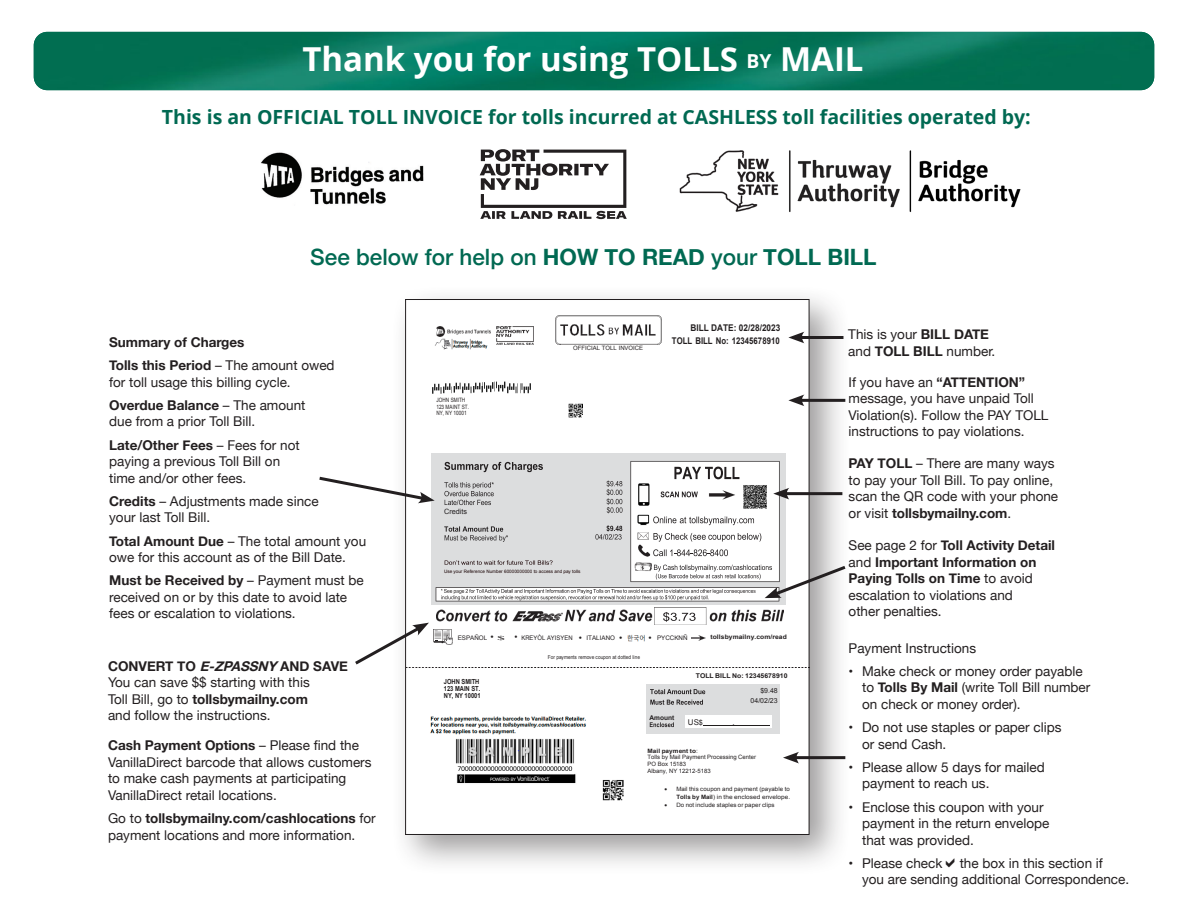
<style>
.page{position:relative;width:1188px;height:918px;background:#fff}
.page>*{position:absolute;margin:0;border:0;box-sizing:border-box;transform-origin:0 0}
.t1{font:700 33px "Open Sans";color:#fff}
.t2{font:500 22.5px "Helvetica Neue";color:#006952}
.t3{font:700 19.5px "Open Sans";color:#006952}
.t4{font:13.5px/16.5px "Helvetica Neue";color:#231f20}
.t5{font:700 13.5px "Helvetica Neue";color:#231f20}
.t6{font:700 9.3px/12.1px "Arial";letter-spacing:.005em;color:#231f20;text-align:right;scale:.89 1}
.t7{font:7.95px "Arial";color:#231f20}
.t8{font:7.35px "Arial";color:#231f20}
.t9{font:700 6.9px/7.2px "Arial";color:#231f20;scale:.83 1}
.t10{font:6.9px/9.9px "Arial";color:#231f20;text-align:right}
.t11{font:700 6.6px "Arial";color:#231f20;scale:1.05 1}
.t12{font:700 6.6px "Arial";color:#231f20}
.t13{font:6.3px "Arial";letter-spacing:.005em;color:#231f20;scale:.94 1}
.t14{font:700 6.3px "Arial";letter-spacing:.005em;color:#231f20;scale:1.08 1}
.t15{font:6.3px "Arial";letter-spacing:.005em;color:#231f20}
.t16{font:6px/7.8px "Arial";letter-spacing:.005em;color:#231f20;text-align:right}
.t17{font:6px/6.8px "Arial";letter-spacing:.005em;color:#231f20;scale:1.09 1}
.t18{font:6px/6.8px "Arial";letter-spacing:.005em;color:#231f20;scale:.79 1}
.t19{font:6px "Times New Roman";color:#231f20;scale:2.7 1}
.t20{font:5.25px "Arial";letter-spacing:-.01em;color:#231f20;scale:.9 1}
.t21{font:4.65px "Arial";color:#170001}
.s1{font-size:19.2px}
.s2{font-weight:700}
.s3{font-weight:700;font-style:italic}
.s4{font-size:9.3px}
.s5{font-size:7.35px}
</style>
<div class="page">
<div style="left:390px;top:284px;width:461px;height:592px;background:#231f20;opacity:.45"></div>
<div style="left:406px;top:300px;width:403px;height:534px;background:#fff"></div>
<img style="left:407px;top:667px;width:400px;height:1px">
<img style="left:496px;top:326px;width:37px;height:18px">
<img style="left:437px;top:608px;width:346px;height:16px">
<svg style="left:663px;top:612px;width:33px;height:10px"></svg>
<img style="left:555px;top:315px;width:106px;height:29px">
<img style="left:650px;top:688px;width:60px;height:19px">
<svg style="left:650px;top:689px;width:55px;height:5px"></svg>
<svg style="left:650px;top:700px;width:53px;height:5px"></svg>
<img style="left:649px;top:713px;width:43px;height:17px">
<svg style="left:650px;top:722px;width:24px;height:5px"></svg>
<img style="left:685px;top:716px;width:85px;height:12px">
<hr style="left:703px;top:726px;width:67px;height:1px;background:#211e1e">
<img style="left:434px;top:629px;width:19px;height:15px">
<img style="left:436px;top:326px;width:55px;height:10px">
<img style="left:692px;top:635px;width:14px;height:6px">
<img style="left:568px;top:404px;width:14px;height:14px">
<img style="left:430px;top:716px;width:156px;height:68px">
<img style="left:432px;top:453px;width:353px;height:152px">
<div style="left:444px;top:460px;width:104px;height:56px;background:#dcddde"></div>
<svg style="left:444px;top:462px;width:99px;height:10px"></svg>
<svg style="left:444px;top:482px;width:50px;height:23px"></svg>
<img style="left:606px;top:480px;width:18px;height:35px">
<svg style="left:607px;top:481px;width:16px;height:32px"></svg>
<img style="left:660px;top:464px;width:84px;height:35px">
<svg style="left:674px;top:467px;width:65px;height:12px"></svg>
<svg style="left:661px;top:491px;width:37px;height:6px"></svg>
<img style="left:444px;top:525px;width:66px;height:17px">
<svg style="left:444px;top:526px;width:64px;height:16px"></svg>
<img style="left:595px;top:524px;width:29px;height:17px">
<svg style="left:595px;top:525px;width:27px;height:15px"></svg>
<img style="left:653px;top:515px;width:110px;height:34px">
<svg style="left:653px;top:516px;width:101px;height:9px"></svg>
<svg style="left:653px;top:533px;width:108px;height:9px"></svg>
<img style="left:432px;top:382px;width:99px;height:12px">
<img style="left:602px;top:780px;width:22px;height:21px">
<img style="left:435px;top:339px;width:53px;height:11px">
<img style="left:627px;top:634px;width:18px;height:8px">
<img style="left:261px;top:152px;width:163px;height:53px">
<img style="left:679px;top:150px;width:342px;height:62px">
<svg style="left:480px;top:149px;width:147px;height:70px"></svg>
<hr style="left:799px;top:336px;width:44px;height:3px;background:#231f20">
<svg style="left:788px;top:332px;width:16px;height:11px"></svg>
<hr style="left:784px;top:492px;width:58px;height:3px;background:#231f20">
<svg style="left:773px;top:488px;width:16px;height:12px"></svg>
<hr style="left:793px;top:756px;width:52px;height:3px;background:#231f20">
<svg style="left:783px;top:752px;width:16px;height:12px"></svg>
<hr style="left:799px;top:399px;width:46px;height:3px;background:#231f20">
<svg style="left:788px;top:394px;width:16px;height:12px"></svg>
<svg style="left:441px;top:549px;width:408px;height:51px"></svg>
<svg style="left:319px;top:475px;width:116px;height:28px"></svg>
<svg style="left:355px;top:623px;width:74px;height:44px"></svg>
<img style="left:34px;top:32px;width:1120px;height:58px">
<p class="t1" style="left:302px;top:36px;width:563px">Thank you for using TOLLS <span class="s1">BY</span> MAIL</p>
<p class="t3" style="left:162px;top:103px;width:870px">This is an OFFICIAL TOLL INVOICE for tolls incurred at CASHLESS toll facilities operated by:</p>
<p class="t2" style="left:310px;top:239px;width:568px">See below for help on <span class="s2">HOW TO READ</span> your <span class="s2">TOLL BILL</span></p>
<p class="t5" style="left:109px;top:331px;width:137px">Summary of Charges</p>
<p class="t4" style="left:109px;top:358px;width:227px"><span class="s2">Tolls this Period</span> – The amount owed for toll usage this billing cycle.</p>
<p class="t4" style="left:109px;top:398px;width:198px"><span class="s2">Overdue Balance</span> – The amount due from a prior Toll Bill.</p>
<p class="t4" style="left:109px;top:437px;width:192px"><span class="s2">Late/Other Fees</span> – Fees for not paying a previous Toll Bill on time and/or other fees.</p>
<p class="t4" style="left:109px;top:494px;width:211px"><span class="s2">Credits</span> – Adjustments made since your last Toll Bill.</p>
<p class="t4" style="left:109px;top:533px;width:259px"><span class="s2">Total Amount Due</span> – The total amount you owe for this account as of the Bill Date.</p>
<p class="t4" style="left:109px;top:573px;width:256px"><span class="s2">Must be Received by</span> – Payment must be received on or by this date to avoid late fees or escalation to violations.</p>
<p class="t4" style="left:108px;top:659px;width:241px"><span class="s2">CONVERT TO</span> <span class="s3">E-ZPASSNY</span><span class="s2">AND SAVE<br></span>You can save $$ starting with this<br>Toll Bill, go to <span class="s2">tollsbymailny.com<br></span>and follow the instructions.</p>
<p class="t4" style="left:108px;top:738px;width:265px"><span class="s2">Cash Payment Options</span> – Please find the VanillaDirect barcode that allows customers to make cash payments at participating VanillaDirect retail locations.</p>
<p class="t4" style="left:108px;top:811px;width:269px">Go to <span class="s2">tollsbymailny.com/cashlocations</span> for payment locations and more information.</p>
<p class="t18" style="left:436px;top:396px;width:43px">JOHN SMITH<br>123 MAINT ST.<br>NY, NY 10001</p>
<p class="t16" style="left:573px;top:344px;width:71px">OFFICIAL TOLL INVOICE</p>
<p class="t6" style="left:672px;top:322px;width:123px">BILL DATE: 02/28/2023<br>TOLL BILL No: 12345678910</p>
<p class="t8" style="left:444px;top:506px;width:25px">Credits</p>
<p class="t21" style="left:444px;top:568px;width:138px">Use your Reference Number 60000000000 to access and pay tolls</p>
<p class="t15" style="left:458px;top:634px;width:37px">ESPAÑOL <span class="s4">•</span></p>
<p class="t13" style="left:515px;top:634px;width:116px"><span class="s4">•</span> KREYÒL AYISYEN <span class="s4">•</span> ITALIANO <span class="s4">•</span></p>
<p class="t15" style="left:649px;top:634px;width:41px"><span class="s4">•</span> PYCCKNÑ</p>
<p class="t14" style="left:711px;top:633px;width:72px">tollsbymailny.com/read</p>
<p class="t9" style="left:444px;top:678px;width:46px">JOHN SMITH<br>123 MAIN ST.<br>NY, NY 10001</p>
<p class="t19" style="left:497px;top:634px;width:4px">$</p>
<p class="t20" style="left:548px;top:653px;width:104px">For payments remove coupon at dotted line</p>
<p class="t11" style="left:696px;top:671px;width:89px">TOLL BILL No: 12345678910</p>
<p class="t10" style="left:751px;top:686px;width:29px">$9.48<br>04/02/23</p>
<p class="t12" style="left:649px;top:713px;width:26px">Amount</p>
<p class="t7" style="left:688px;top:717px;width:17px">US<span class="s5">$</span></p>
<p class="t7" style="left:732px;top:717px;width:4px">.</p>
<p class="t17" style="left:648px;top:747px;width:101px"><span class="s2">Mail payment to</span>:<br>Tolls by Mail Payment Processing Center<br>PO Box 15183<br>Albany, NY 12212-5183</p>
<p class="t16" style="left:664px;top:785px;width:127px">• Mail this coupon and payment (payable to<br><span class="s2">Tolls by Mail</span>) in the enclosed envelope.</p>
<p class="t16" style="left:664px;top:801px;width:112px">• Do not include staples or paper clips</p>
<p class="t4" style="left:848px;top:327px;width:149px">This is your <span class="s2">BILL DATE </span>and <span class="s2">TOLL BILL</span> number.</p>
<p class="t4" style="left:849px;top:374px;width:201px">If you have an <span class="s2">“ATTENTION” </span>message, you have unpaid Toll<br>Violation(s). Follow the PAY TOLL instructions to pay violations.</p>
<p class="t4" style="left:849px;top:456px;width:211px"><span class="s2">PAY TOLL</span> – There are many ways to pay your Toll Bill. To pay online, scan the QR code with your phone or visit <span class="s2">tollsbymailny.com</span>.</p>
<p class="t4" style="left:849px;top:538px;width:208px">See page 2 for <span class="s2">Toll Activity Detail </span>and <span class="s2">Important Information on<br>Paying Tolls on Time</span> to avoid escalation to violations and<br>other penalties.</p>
<p class="t4" style="left:849px;top:640px;width:129px">Payment Instructions</p>
<p class="t4" style="left:862px;top:663px;width:230px;text-indent:-14px">• Make check or money order payable to <span class="s2">Tolls By Mail</span> (write Toll Bill number on check or money order).</p>
<p class="t4" style="left:862px;top:720px;width:201px;text-indent:-14px">• Do not use staples or paper clips or send Cash.</p>
<p class="t4" style="left:862px;top:759px;width:184px;text-indent:-14px">• Please allow 5 days for mailed payment to reach us.</p>
<p class="t4" style="left:862px;top:799px;width:189px;text-indent:-14px">• Enclose this coupon with your payment in the return envelope that was provided.</p>
<p class="t4" style="left:849px;top:855px;width:95px">• Please check</p>
<p class="t4" style="left:862px;top:855px;width:269px;text-indent:98px">the box in this section if<br>you are sending additional Correspondence.</p>
</div>
